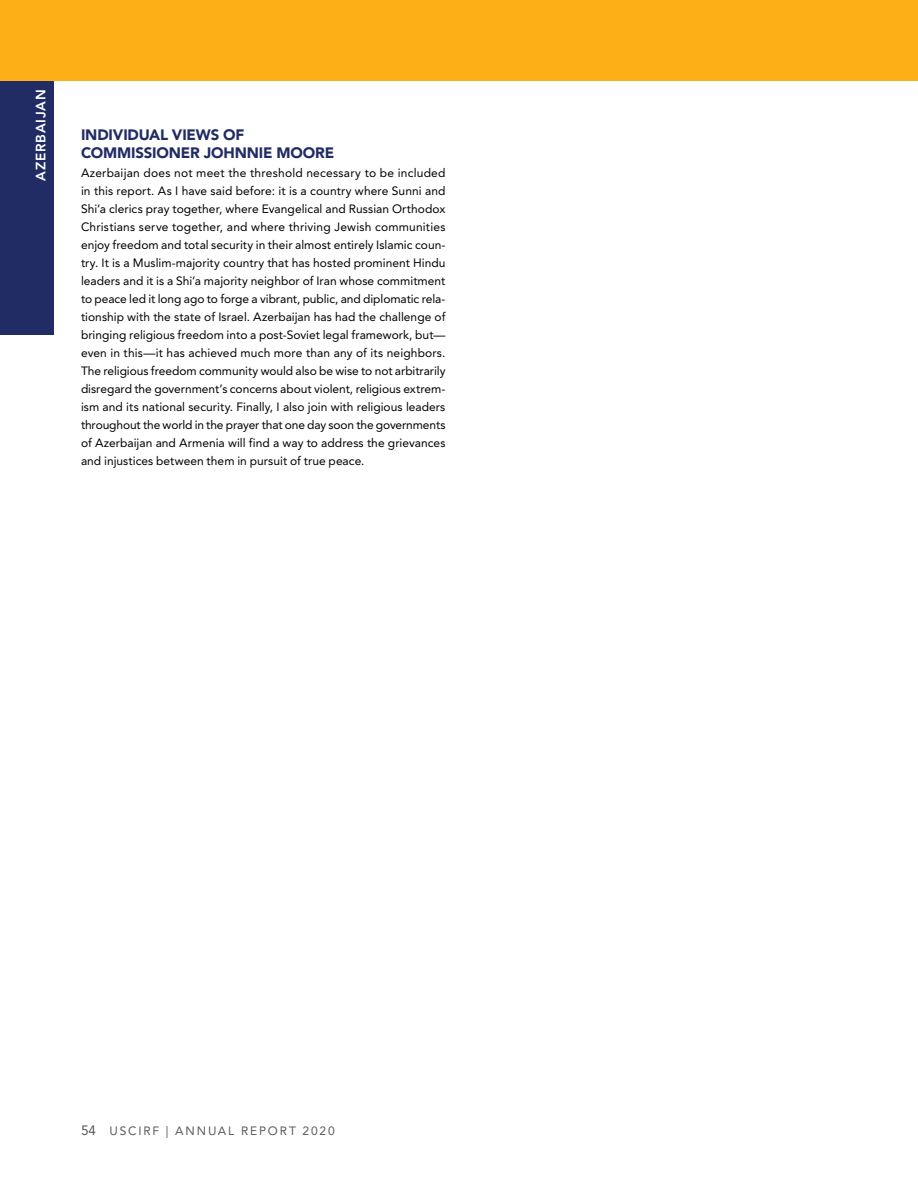
<style>
.page{position:relative;width:918px;height:1188px;background:#fff}
.page>*{position:absolute;margin:0;border:0;box-sizing:border-box;transform-origin:0 0}
.t1{font:900 15px/18px "Avenir LT Std";letter-spacing:-.01em;color:#212c65}
.t2{font:800 13.5px "Avenir LT Std";letter-spacing:.055em;color:#fff}
.t3{font:12px/18px "Avenir LT Std";letter-spacing:.005em;color:#000;text-align:justify}
.t4{font:12px "Avenir LT Std";letter-spacing:.15em;color:#58595b}
.s1{font-size:13.5px}
</style>
<div class="page">
<div style="left:0;top:0;width:918px;height:81px;background:#fcaf17"></div>
<div style="left:0;top:81px;width:54px;height:253px;background:#212c65"></div>
<p class="t2" style="left:33px;top:181px;width:93px;rotate:-90deg">AZERBAIJAN</p>
<p class="t1" style="left:81px;top:125px;width:255px">INDIVIDUAL VIEWS OF<br>COMMISSIONER JOHNNIE MOORE</p>
<p class="t3" style="left:81px;top:164px;width:366px">Azerbaijan does not meet the threshold necessary to be included in this report. As I have said before: it is a country where Sunni and Shi’a clerics pray together, where Evangelical and Russian Orthodox Christians serve together, and where thriving Jewish communities enjoy freedom and total security in their almost entirely Islamic coun&shy;try. It is a Muslim-majority country that has hosted prominent Hindu leaders and it is a Shi’a majority neighbor of Iran whose commitment to peace led it long ago to forge a vibrant, public, and diplomatic rela&shy;tionship with the state of Israel. Azerbaijan has had the challenge of bringing religious freedom into a post-Soviet legal framework, but— even in this—it has achieved much more than any of its neighbors.<br>The religious freedom community would also be wise to not arbitrarily disregard the government’s concerns about violent, religious extrem&shy;ism and its national security. Finally, I also join with religious leaders throughout the world in the prayer that one day soon the governments of Azerbaijan and Armenia will find a way to address the grievances and injustices between them in pursuit of true peace.</p>
<p class="t4" style="left:81px;top:1124px;width:255px"><span class="s1">54</span> USCIRF | ANNUAL REPORT 2020</p>
</div>
